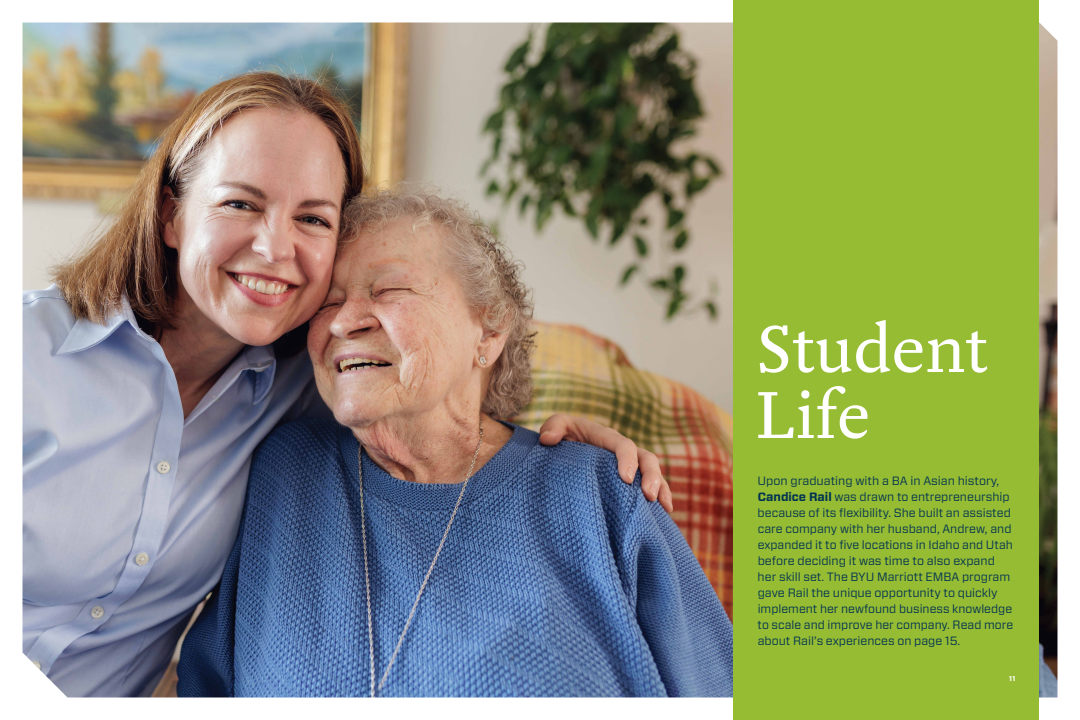
<style>
.page{position:relative;width:1080px;height:720px;background:#fff}
.page>*{position:absolute;margin:0;border:0;box-sizing:border-box;transform-origin:0 0}
.t1{font:72px/66px "Yoga Pro";color:#fff}
.t2{font:12px/16px "Forza";color:#003253}
.t3{font:700 7px "Forza";color:#fff}
.s1{font-weight:700}
</style>
<div class="page">
<img style="left:22px;top:22px;width:712px;height:675px">
<img style="left:1040px;top:23px;width:18px;height:674px">
<div style="left:734px;top:0;width:306px;height:720px;background:#96bc33"></div>
<h1 class="t1" style="left:756px;top:315px;width:234px">Student<br>Life</h1>
<p class="t2" style="left:758px;top:473px;width:257px">Upon graduating with a BA in Asian history, <span class="s1">Candice Rail</span> was drawn to entrepreneurship because of its flexibility. She built an assisted care company with her husband, Andrew, and expanded it to five locations in Idaho and Utah before deciding it was time to also expand her skill set. The BYU Marriott EMBA program gave Rail the unique opportunity to quickly implement her newfound business knowledge to scale and improve her company. Read more about Rail’s experiences on page 15.</p>
<p class="t3" style="left:1009px;top:674px;width:8px">11</p>
</div>
